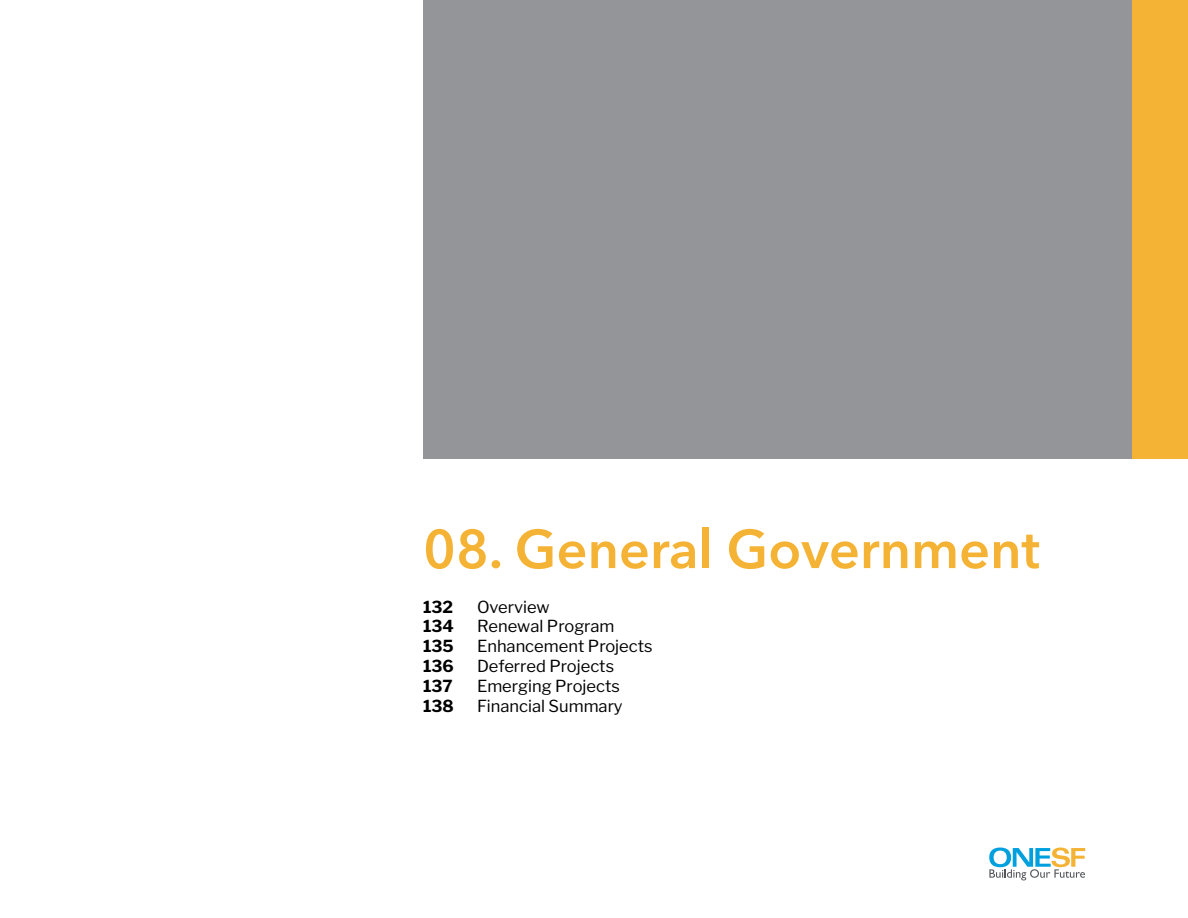
<style>
.page{position:relative;width:1188px;height:918px;background:#fff}
.page>*{position:absolute;margin:0;border:0;box-sizing:border-box;transform-origin:0 0}
.t1{font:600 54px "Avenir Next";color:#f5b335}
.t2{font:16.5px "Libre Franklin";color:#000}
.t3{font:700 16.5px "Libre Franklin";color:#000}
</style>
<div class="page">
<div style="left:1132px;top:0;width:56px;height:459px;background:#f5b335"></div>
<div style="left:423px;top:0;width:709px;height:459px;background:#939598"></div>
<svg style="left:989px;top:848px;width:96px;height:32px"></svg>
<h1 class="t1" style="left:423px;top:503px;width:618px">08. General Government</h1>
<p class="t3" style="left:423px;top:597px;width:32px">132</p>
<p class="t2" style="left:477px;top:597px;width:74px">Overview</p>
<p class="t3" style="left:423px;top:617px;width:32px">134</p>
<p class="t2" style="left:477px;top:617px;width:139px">Renewal Program</p>
<p class="t3" style="left:423px;top:636px;width:32px">135</p>
<p class="t2" style="left:477px;top:636px;width:177px">Enhancement Projects</p>
<p class="t3" style="left:423px;top:656px;width:32px">136</p>
<p class="t2" style="left:477px;top:656px;width:139px">Deferred Projects</p>
<p class="t3" style="left:423px;top:676px;width:31px">137</p>
<p class="t2" style="left:477px;top:676px;width:144px">Emerging Projects</p>
<p class="t3" style="left:423px;top:696px;width:32px">138</p>
<p class="t2" style="left:477px;top:696px;width:147px">Financial Summary</p>
</div>
